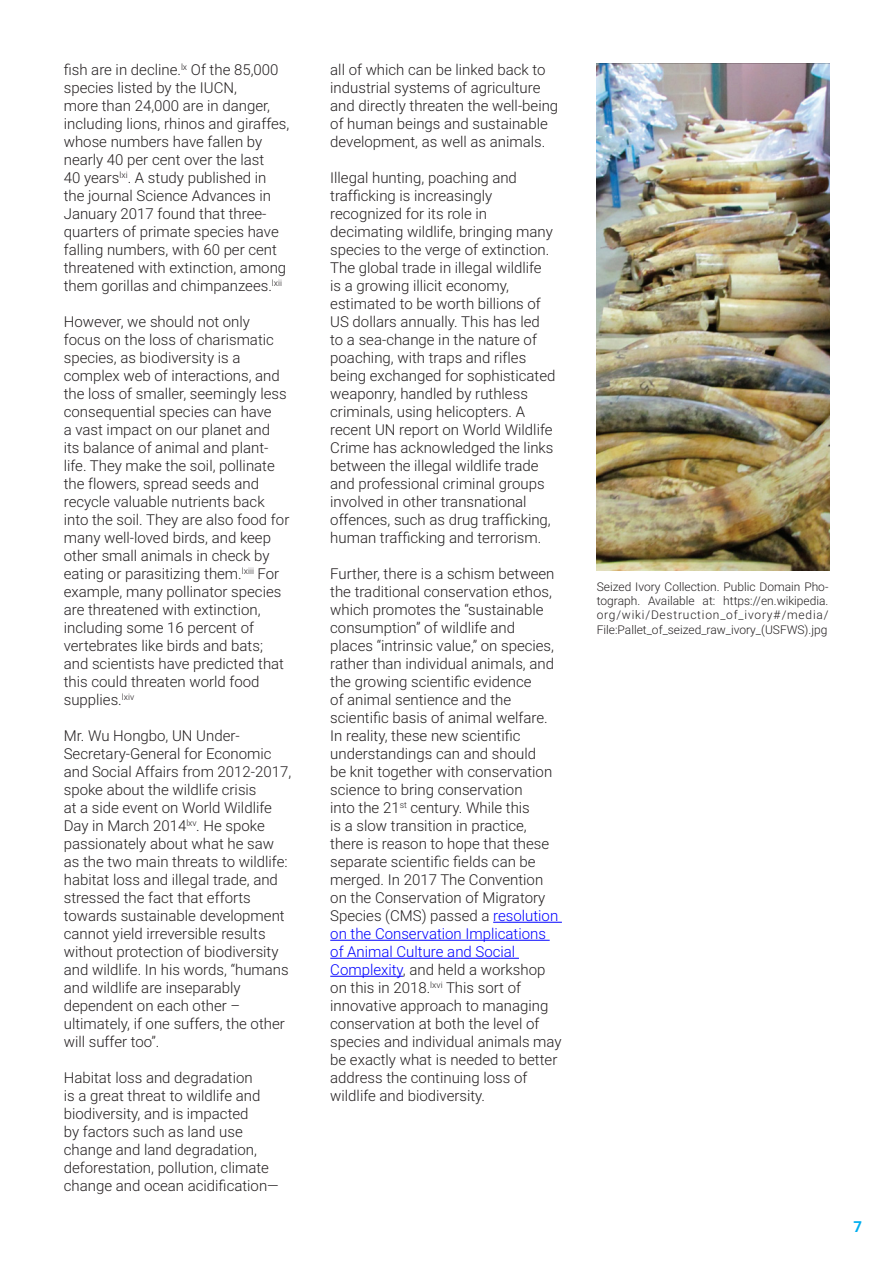
<style>
.page{position:relative;width:893px;height:1263px;background:#fff}
.page>*{position:absolute;margin:0;border:0;box-sizing:border-box;transform-origin:0 0}
.t1{font:300 15px/18px "Roboto";color:#231f20}
.t2{font:700 15px "Roboto";color:#00aeef}
.t3{font:300 12px/14.4px "Roboto";color:#231f20;text-align:justify}
.s1{color:#00f}
</style>
<div class="page">
<hr style="left:493px;top:922px;width:69px;height:1px;background:#00f">
<hr style="left:330px;top:940px;width:220px;height:1px;background:#00f">
<hr style="left:330px;top:958px;width:189px;height:1px;background:#00f">
<hr style="left:330px;top:976px;width:73px;height:1px;background:#00f">
<img style="left:597px;top:64px;width:232px;height:506px">
<p class="t1" style="left:64px;top:60px;width:227px">fish are in decline.<sup>lx</sup> Of the 85,000 species listed by the IUCN,<br>more than 24,000 are in danger, including lions, rhinos and giraffes, whose numbers have fallen by nearly 40 per cent over the last<br>40 years<sup>lxi</sup>. A study published in the journal Science Advances in<br>January 2017 found that three&shy;quarters of primate species have falling numbers, with 60 per cent threatened with extinction, among them gorillas and chimpanzees.<sup>lxii</sup></p>
<p class="t1" style="left:64px;top:312px;width:227px">However, we should not only focus on the loss of charismatic species, as biodiversity is a complex web of interactions, and the loss of smaller, seemingly less consequential species can have<br>a vast impact on our planet and its balance of animal and plant&shy;life. They make the soil, pollinate the flowers, spread seeds and recycle valuable nutrients back into the soil. They are also food for many well-loved birds, and keep other small animals in check by eating or parasitizing them.<sup>lxiii</sup> For example, many pollinator species are threatened with extinction, including some 16 percent of vertebrates like birds and bats; and scientists have predicted that this could threaten world food supplies.<sup>lxiv</sup></p>
<p class="t1" style="left:64px;top:726px;width:229px">Mr. Wu Hongbo, UN Under-<br>Secretary-General for Economic and Social Affairs from 2012-2017, spoke about the wildlife crisis<br>at a side event on World Wildlife<br>Day in March 2014<sup>lxv</sup>. He spoke passionately about what he saw as the two main threats to wildlife: habitat loss and illegal trade, and stressed the fact that efforts towards sustainable development cannot yield irreversible results without protection of biodiversity and wildlife. In his words, “humans and wildlife are inseparably dependent on each other – ultimately, if one suffers, the other will suffer too”.</p>
<p class="t1" style="left:64px;top:1068px;width:217px">Habitat loss and degradation<br>is a great threat to wildlife and biodiversity, and is impacted<br>by factors such as land use change and land degradation, deforestation, pollution, climate change and ocean acidification—</p>
<p class="t1" style="left:330px;top:60px;width:230px">all of which can be linked back to industrial systems of agriculture and directly threaten the well-being of human beings and sustainable development, as well as animals.</p>
<p class="t1" style="left:330px;top:168px;width:227px">Illegal hunting, poaching and trafficking is increasingly recognized for its role in decimating wildlife, bringing many species to the verge of extinction.<br>The global trade in illegal wildlife is a growing illicit economy, estimated to be worth billions of<br>US dollars annually. This has led to a sea-change in the nature of poaching, with traps and rifles being exchanged for sophisticated weaponry, handled by ruthless criminals, using helicopters. A recent UN report on World Wildlife<br>Crime has acknowledged the links between the illegal wildlife trade and professional criminal groups involved in other transnational offences, such as drug trafficking, human trafficking and terrorism.</p>
<p class="t1" style="left:330px;top:564px;width:233px">Further, there is a schism between the traditional conservation ethos, which promotes the “sustainable consumption” of wildlife and places “intrinsic value,” on species, rather than individual animals, and the growing scientific evidence<br>of animal sentience and the scientific basis of animal welfare.<br>In reality, these new scientific understandings can and should<br>be knit together with conservation science to bring conservation<br>into the 21<sup>st</sup> century. While this<br>is a slow transition in practice, there is reason to hope that these separate scientific fields can be merged. In 2017 The Convention on the Conservation of Migratory<br>Species (CMS) passed a <span class="s1">resolution on the Conservation Implications of Animal Culture and Social<br>Complexity</span>, and held a workshop on this in 2018.<sup>lxvi</sup> This sort of innovative approach to managing conservation at both the level of species and individual animals may be exactly what is needed to better address the continuing loss of wildlife and biodiversity.</p>
<p class="t3" style="left:597px;top:579px;width:233px">Seized Ivory Collection. Public Domain Pho&shy;tograph. Available at: https://en.wikipedia. org/wiki/Destruction_of_ivory#/media/ File:Pallet_of_seized_raw_ivory_(USFWS).jpg</p>
<p class="t2" style="left:854px;top:1216px;width:10px">7</p>
</div>
